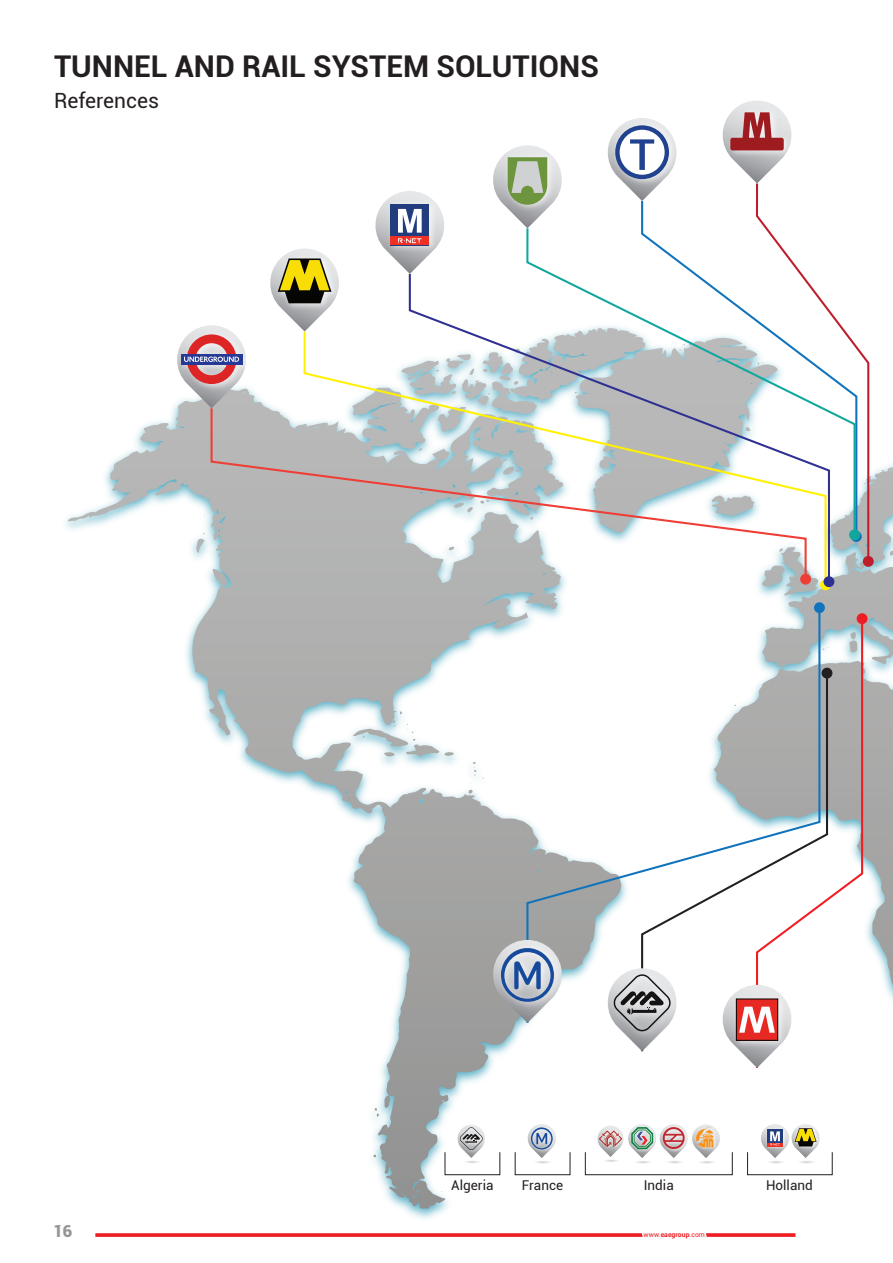
<style>
.page{position:relative;width:893px;height:1263px;background:#fff}
.page>*{position:absolute;margin:0;border:0;box-sizing:border-box;transform-origin:0 0}
.t1{font:700 30px "Roboto";color:#231f20}
.t2{font:21px "Roboto";color:#231f20}
.t3{font:900 16.5px "Roboto";color:#939598}
.t4{font:13.5px "Roboto";color:#231f20}
.t5{font:6.9px "Roboto";color:#ee1d23}
.s1{font-weight:700}
</style>
<div class="page">
<svg style="left:95px;top:1233px;width:700px;height:4px;background:#f04348"></svg>
<img style="left:65px;top:320px;width:828px;height:899px">
<svg style="left:468px;top:790px;width:5px;height:3px"></svg>
<svg style="left:505px;top:1012px;width:9px;height:5px"></svg>
<svg style="left:393px;top:711px;width:9px;height:3px"></svg>
<svg style="left:196px;top:533px;width:9px;height:20px"></svg>
<svg style="left:374px;top:1108px;width:5px;height:10px"></svg>
<svg style="left:473px;top:762px;width:3px;height:14px"></svg>
<svg style="left:353px;top:720px;width:101px;height:37px"></svg>
<svg style="left:640px;top:1025px;width:115px;height:28px"></svg>
<svg style="left:525px;top:613px;width:296px;height:412px"></svg>
<svg style="left:755px;top:616px;width:109px;height:454px"></svg>
<div style="left:857px;top:613px;width:10px;height:11px;background:#ee1d23;border-radius:50%"></div>
<svg style="left:303px;top:329px;width:49px;height:258px"></svg>
<svg style="left:209px;top:406px;width:143px;height:175px;background:#bab9ba"></svg>
<img style="left:249px;top:327px;width:5px;height:67px">
<svg style="left:73px;top:325px;width:176px;height:193px"></svg>
<img style="left:280px;top:307px;width:49px;height:6px">
<svg style="left:270px;top:249px;width:69px;height:58px"></svg>
<img style="left:608px;top:967px;width:74px;height:75px">
<svg style="left:604px;top:968px;width:76px;height:63px"></svg>
<img style="left:730px;top:1043px;width:60px;height:8px">
<svg style="left:719px;top:985px;width:76px;height:58px"></svg>
<img style="left:495px;top:941px;width:71px;height:71px">
<svg style="left:490px;top:940px;width:75px;height:63px;background:#a6b1c3"></svg>
<svg style="left:352px;top:100px;width:541px;height:513px"></svg>
<svg style="left:461px;top:1159px;width:22px;height:4px"></svg>
<img style="left:458px;top:1124px;width:29px;height:28px">
<svg style="left:456px;top:1125px;width:30px;height:25px"></svg>
<svg style="left:526px;top:1124px;width:31px;height:40px"></svg>
<svg style="left:596px;top:1124px;width:125px;height:40px"></svg>
<div style="left:445px;top:1152px;width:55px;height:23px;border:1px solid #231f20"></div>
<div style="left:515px;top:1152px;width:55px;height:23px;border:1px solid #231f20"></div>
<div style="left:585px;top:1152px;width:148px;height:23px;border:1px solid #231f20"></div>
<svg style="left:760px;top:1124px;width:61px;height:40px"></svg>
<div style="left:747px;top:1152px;width:86px;height:23px;border:1px solid #231f20"></div>
<p class="t1" style="left:54px;top:45px;width:546px">TUNNEL AND RAIL SYSTEM SOLUTIONS</p>
<p class="t2" style="left:54px;top:86px;width:107px">References</p>
<p class="t4" style="left:451px;top:1175px;width:44px">Algeria</p>
<p class="t4" style="left:522px;top:1175px;width:43px">France</p>
<p class="t4" style="left:644px;top:1175px;width:31px">India</p>
<p class="t3" style="left:53px;top:1219px;width:21px">16</p>
<p class="t5" style="left:644px;top:1229px;width:63px">www.<span class="s1">eaegroup</span>.com</p>
<p class="t4" style="left:766px;top:1175px;width:48px">Holland</p>
</div>
